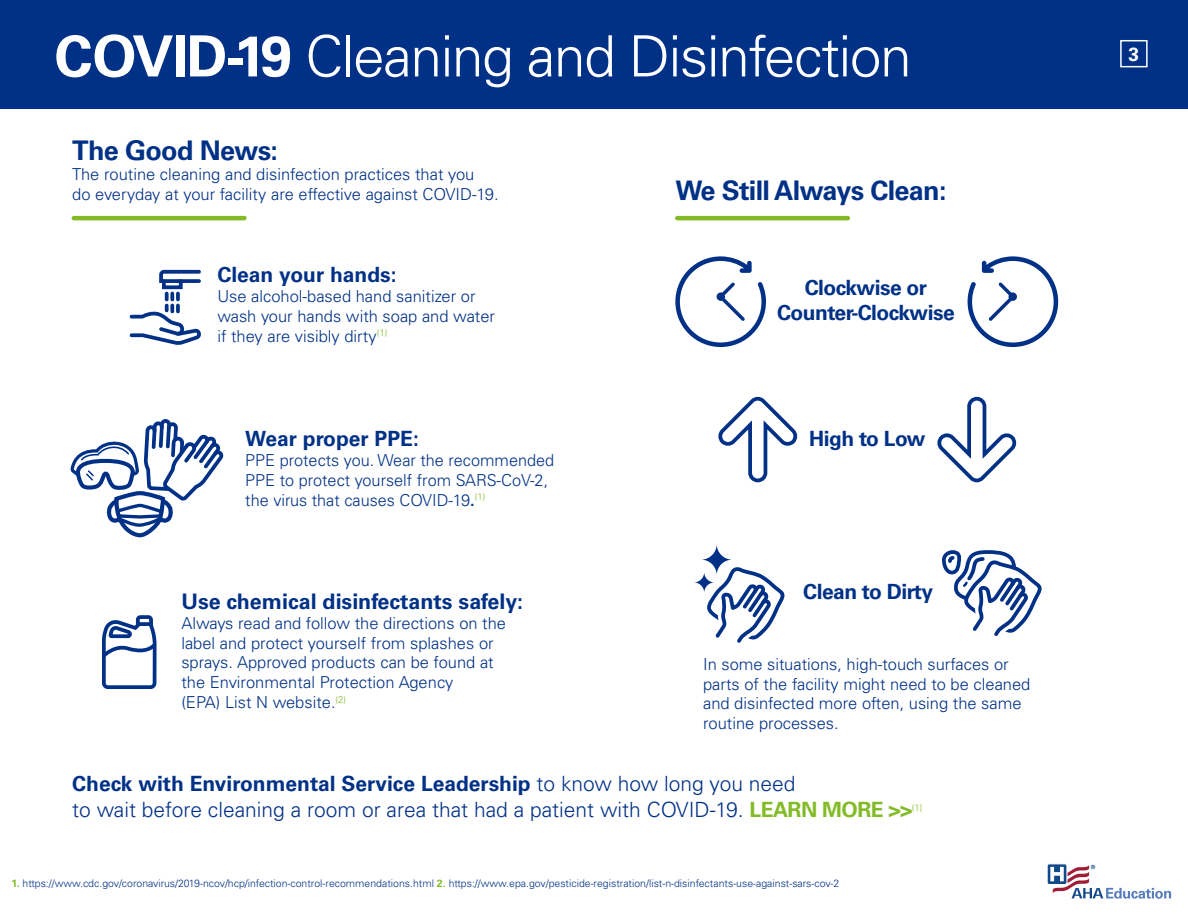
<style>
.page{position:relative;width:1188px;height:918px;background:#fff}
.page>*{position:absolute;margin:0;border:0;box-sizing:border-box;transform-origin:0 0}
.t1{font:300 57px "Univers LT Std";letter-spacing:-.025em;color:#fff}
.t2{font:700 27px "Univers LT Std";letter-spacing:-.025em;color:#003186}
.t3{font:700 21.45px "Univers LT Std";color:#003186}
.t4{font:300 21px/25.2px "Univers LT Std";color:#003186}
.t5{font:700 21px/25.2px "Univers LT Std";letter-spacing:-.025em;color:#003186;text-align:center}
.t6{font:700 21px "Univers LT Std";color:#003186}
.t7{font:700 19.05px "Univers LT Std";color:#fff}
.t8{font:300 16.5px/19.8px "Univers LT Std";color:#003186}
.t9{font:300 10.5px "Univers LT Std";color:#003186}
.s1{font-weight:700}
.s2{font-weight:700;color:#82bb27}
</style>
<div class="page">
<div style="left:0;top:0;width:1188px;height:108px;background:#003186"></div>
<svg style="left:1047px;top:864px;width:124px;height:35px"></svg>
<hr style="left:677px;top:216px;width:171px;height:4px;background:#82bb27">
<svg style="left:102px;top:615px;width:55px;height:74px"></svg>
<div style="left:162px;top:279px;width:21px;height:10px;border:4px solid #003186"></div>
<svg style="left:159px;top:269px;width:42px;height:16px"></svg>
<svg style="left:70px;top:293px;width:154px;height:245px"></svg>
<svg style="left:942px;top:550px;width:100px;height:86px"></svg>
<svg style="left:707px;top:567px;width:78px;height:76px"></svg>
<svg style="left:694px;top:572px;width:21px;height:21px"></svg>
<svg style="left:701px;top:544px;width:31px;height:31px"></svg>
<svg style="left:675px;top:256px;width:91px;height:91px"></svg>
<svg style="left:967px;top:256px;width:91px;height:91px"></svg>
<hr style="left:74px;top:216px;width:170px;height:4px;background:#82bb27">
<svg style="left:937px;top:396px;width:80px;height:87px"></svg>
<svg style="left:718px;top:396px;width:80px;height:87px"></svg>
<div style="left:1120px;top:40px;width:28px;height:27px;border:2px solid #fff"></div>
<h1 class="t1" style="left:54px;top:22px;width:859px"><span class="s1">COVID-19</span> Cleaning and Disinfection</h1>
<h2 class="t2" style="left:72px;top:135px;width:207px">The Good News:</h2>
<p class="t8" style="left:72px;top:164px;width:428px">The routine cleaning and disinfection practices that you<br>do everyday at your facility are effective against COVID-19.</p>
<p class="t6" style="left:217px;top:263px;width:181px">Clean your hands:</p>
<p class="t8" style="left:217px;top:286px;width:279px">Use alcohol-based hand sanitizer or wash your hands with soap and water if they are visibly dirty<sup>(1)</sup></p>
<p class="t6" style="left:245px;top:427px;width:175px">Wear proper PPE:</p>
<p class="t8" style="left:245px;top:450px;width:311px">PPE protects you. Wear the recommended<br>PPE to protect yourself from SARS-CoV-2, the virus that causes COVID-19<span class="s1">.</span><sup>(1)</sup></p>
<h3 class="t3" style="left:181px;top:589px;width:343px">Use chemical disinfectants safely:</h3>
<p class="t8" style="left:181px;top:613px;width:326px">Always read and follow the directions on the label and protect yourself from splashes or sprays. Approved products can be found at the Environmental Protection Agency<br>(EPA) List N website.<sup>(2)</sup></p>
<h2 class="t2" style="left:675px;top:175px;width:273px">We Still Always Clean:</h2>
<p class="t5" style="left:777px;top:275px;width:179px">Clockwise or<br>Counter-Clockwise</p>
<p class="t5" style="left:809px;top:426px;width:118px">High to Low</p>
<p class="t5" style="left:803px;top:579px;width:132px">Clean to Dirty</p>
<p class="t8" style="left:703px;top:654px;width:329px">In some situations, high-touch surfaces or parts of the facility might need to be cleaned and disinfected more often, using the same routine processes.</p>
<p class="t4" style="left:72px;top:771px;width:852px"><span class="s1">Check with Environmental Service Leadership</span> to know how long you need<br>to wait before cleaning a room or area that had a patient with COVID-19. <span class="s2">LEARN MORE &gt;&gt;</span><sup>(1)</sup></p>
<p class="t9" style="left:11px;top:877px;width:829px"><span class="s2">1.</span> https://www.cdc.gov/coronavirus/2019-ncov/hcp/infection-control-recommendations.html <span class="s2">2.</span> https://www.epa.gov/pesticide-registration/list-n-disinfectants-use-against-sars-cov-2</p>
<p class="t7" style="left:1129px;top:43px;width:12px">3</p>
</div>
